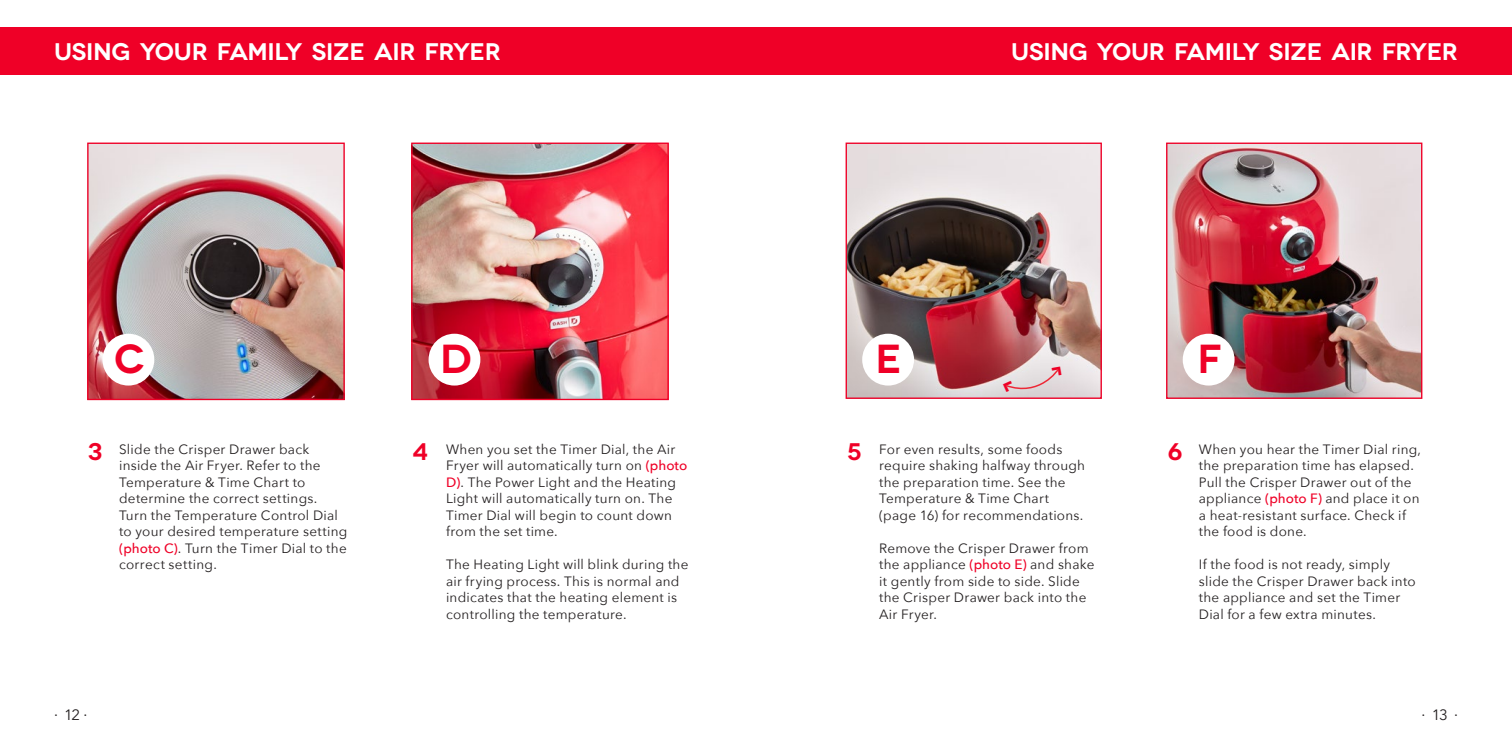
<style>
.page{position:relative;width:1512px;height:756px;background:#fff}
.page>*{position:absolute;margin:0;border:0;box-sizing:border-box;transform-origin:0 0}
.t1{font:600 40.5px "Novecentowide";color:#ef0027}
.Section_Titles__Red{font:600 24px "Novecentowide";letter-spacing:-.015em;color:#fff}
.Directions_-_Red_Num{font:600 24px "Novecentowide";color:#ef0027}
.t2{font:15px "Avenir Next";color:#231f20}
.Directions_-_Copy{font:13.5px/16.5px "Avenir Next";letter-spacing:.02em;color:#231f20}
.s1{font-weight:500;color:#ef0027}
</style>
<div class="page">
<div style="left:0;top:27px;width:756px;height:48px;background:#ef0027"></div>
<div style="left:756px;top:27px;width:756px;height:48px;background:#ef0027"></div>
<img style="left:89px;top:145px;width:254px;height:253px">
<div style="left:87px;top:143px;width:258px;height:257px;border:1px solid #ef0027"></div>
<img style="left:413px;top:145px;width:254px;height:253px">
<div style="left:411px;top:143px;width:258px;height:257px;border:1px solid #ef0027"></div>
<img style="left:848px;top:145px;width:252px;height:252px">
<div style="left:846px;top:143px;width:256px;height:256px;border:1px solid #ef0027"></div>
<img style="left:1168px;top:145px;width:252px;height:252px">
<div style="left:1166px;top:143px;width:256px;height:256px;border:1px solid #ef0027"></div>
<div style="left:103px;top:334px;width:51px;height:52px;background:#fff;border-radius:50%"></div>
<div style="left:429px;top:334px;width:51px;height:52px;background:#fff;border-radius:50%"></div>
<div style="left:862px;top:334px;width:52px;height:52px;background:#fff;border-radius:50%"></div>
<div style="left:1183px;top:334px;width:52px;height:52px;background:#fff;border-radius:50%"></div>
<svg style="left:1001px;top:363px;width:64px;height:34px;background:#dcc7c9"></svg>
<p class="Section_Titles__Red" style="left:54px;top:37px;width:448px">USING YOUR FAMILY SIZE AIR FRYER</p>
<p class="Section_Titles__Red" style="left:1011px;top:37px;width:448px">USING YOUR FAMILY SIZE AIR FRYER</p>
<p class="t1" style="left:114px;top:335px;width:32px">C</p>
<p class="t1" style="left:440px;top:335px;width:33px">D</p>
<p class="t1" style="left:875px;top:335px;width:28px">E</p>
<p class="t1" style="left:1197px;top:335px;width:26px">F</p>
<p class="Directions_-_Red_Num" style="left:88px;top:437px;width:16px">3</p>
<p class="Directions_-_Red_Num" style="left:412px;top:437px;width:18px">4</p>
<p class="Directions_-_Red_Num" style="left:847px;top:437px;width:17px">5</p>
<p class="Directions_-_Red_Num" style="left:1168px;top:437px;width:16px">6</p>
<p class="Directions_-_Copy" style="left:879px;top:440px;width:208px">For even results, some foods require shaking halfway through the preparation time. See the<br>Temperature &amp; Time Chart (page 16) for recommendations.</p>
<p class="Directions_-_Copy" style="left:879px;top:539px;width:217px">Remove the Crisper Drawer from the appliance <span class="s1">(photo E)</span> and shake it gently from side to side. Slide the Crisper Drawer back into the<br>Air Fryer.</p>
<p class="Directions_-_Copy" style="left:119px;top:440px;width:230px">Slide the Crisper Drawer back inside the Air Fryer. Refer to the<br>Temperature &amp; Time Chart to determine the correct settings.<br>Turn the Temperature Control Dial to your desired temperature setting <span class="s1">(photo C)</span>. Turn the Timer Dial to the correct setting.</p>
<p class="Directions_-_Copy" style="left:446px;top:440px;width:243px">When you set the Timer Dial, the Air Fryer will automatically turn on <span class="s1">(photo D)</span>. The Power Light and the Heating Light will automatically turn on. The Timer Dial will begin to count down from the set time.</p>
<p class="Directions_-_Copy" style="left:446px;top:556px;width:244px">The Heating Light will blink during the air frying process. This is normal and indicates that the heating element is controlling the temperature.</p>
<p class="Directions_-_Copy" style="left:1199px;top:440px;width:224px">When you hear the Timer Dial ring, the preparation time has elapsed.<br>Pull the Crisper Drawer out of the appliance <span class="s1">(photo F)</span> and place it on a heat-resistant surface. Check if the food is done.</p>
<p class="Directions_-_Copy" style="left:1199px;top:556px;width:218px">If the food is not ready, simply slide the Crisper Drawer back into the appliance and set the Timer<br>Dial for a few extra minutes.</p>
<p class="t2" style="left:54px;top:702px;width:35px">∙ 12 ∙</p>
<p class="t2" style="left:1421px;top:702px;width:38px">∙ 13 ∙</p>
</div>
